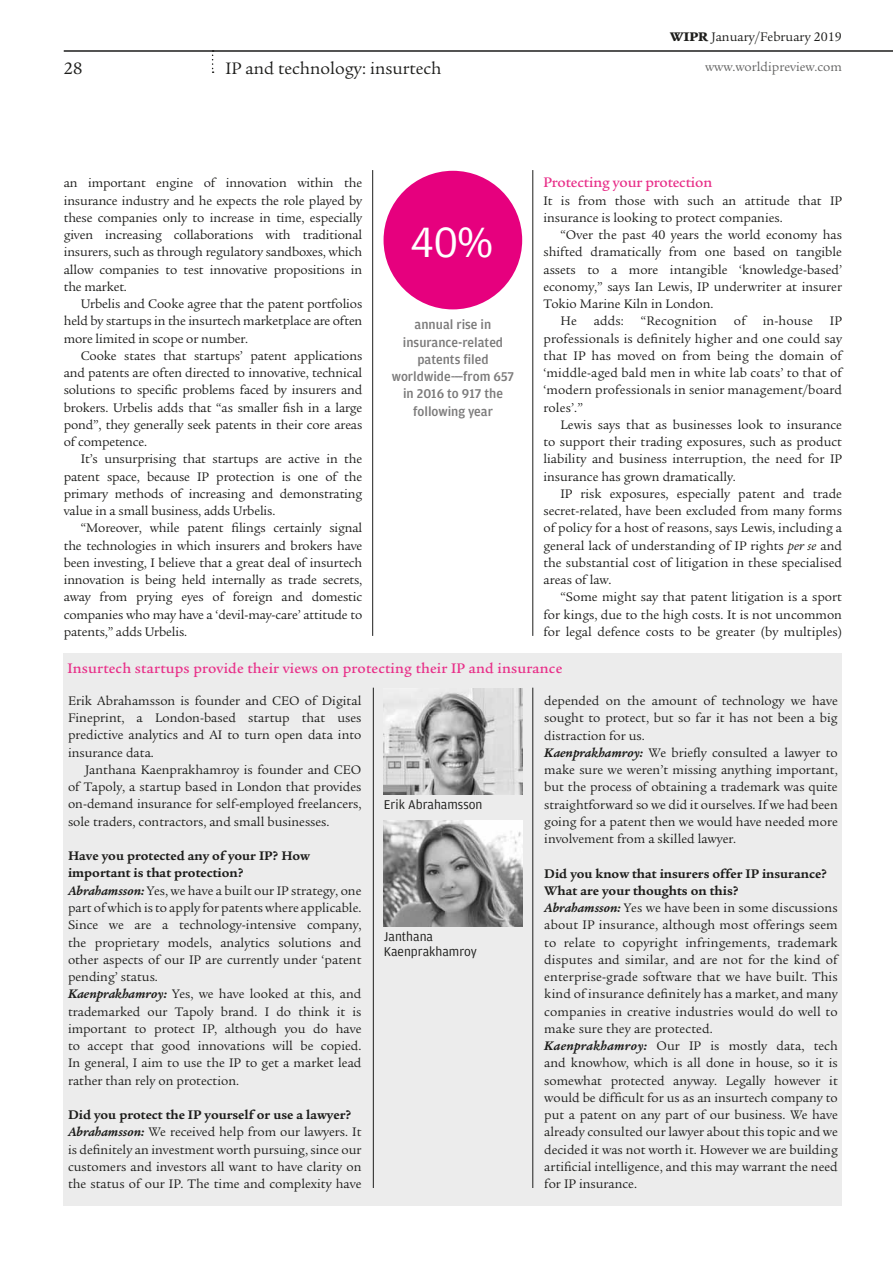
<style>
.page{position:relative;width:893px;height:1263px;background:#fff}
.page>*{position:absolute;margin:0;border:0;box-sizing:border-box;transform-origin:0 0}
.t1{font:45px "Amplitude";color:#fff}
.t2{font:18px "Legacy Serif";color:#1d1d1b}
.t3{font:500 15px "Legacy Serif";letter-spacing:.01em;color:#e83089}
.t4{font:500 15px "Legacy Serif";letter-spacing:-.01em;color:#e83089}
.t5{font:13.5px/17.2px "Legacy Serif";color:#1d1d1b;text-align:justify}
.t6{font:500 13.5px/17.2px "Amplitude";color:#7c7b7b;text-align:center}
.t7{font:13.5px/15px "Amplitude";color:#1d1d1b}
.t8{font:13.5px "Legacy Serif";color:#646463}
.s1{font-weight:900}
.s2{font-size:10.8px}
.s3{font-style:italic}
.s4{font-weight:700}
.s5{font-weight:700;font-style:italic}
</style>
<div class="page">
<svg style="left:212px;top:54px;width:2px;height:19px"></svg>
<div style="left:64px;top:653px;width:778px;height:552px;background:#ececec"></div>
<hr style="left:64px;top:50px;width:829px;height:2px;background:#1d1d1b">
<hr style="left:532px;top:170px;width:1px;height:466px;background:#1d1d1b">
<hr style="left:372px;top:170px;width:1px;height:466px;background:#1d1d1b">
<hr style="left:532px;top:688px;width:1px;height:500px;background:#1d1d1b">
<hr style="left:373px;top:688px;width:1px;height:500px;background:#1d1d1b">
<img style="left:383px;top:688px;width:139px;height:106px">
<img style="left:383px;top:821px;width:139px;height:106px">
<div style="left:383px;top:171px;width:139px;height:138px;background:#e6007e;border-radius:50%"></div>
<h2 class="t2" style="left:64px;top:61px;width:20px">28</h2>
<h2 class="t2" style="left:225px;top:61px;width:218px">IP and technology: insurtech</h2>
<p class="t5" style="left:670px;top:29px;width:173px"><span class="s1">WIPR</span> January/February 2019</p>
<p class="t8" style="left:705px;top:62px;width:138px">www.worldipreview.com</p>
<p class="t5" style="left:64px;top:176px;width:300px">an important engine of innovation within the insurance industry and he expects the role played by these companies only to increase in time, especially given increasing collaborations with traditional insurers, such as through regulatory sandboxes, which allow companies to test innovative propositions in the market.</p>
<p class="t5" style="left:64px;top:296px;width:300px;text-indent:17px">Urbelis and Cooke agree that the patent portfolios held by startups in the insurtech marketplace are often more limited in scope or number.</p>
<p class="t5" style="left:64px;top:348px;width:300px;text-indent:17px">Cooke states that startups’ patent applications and patents are often directed to innovative, technical solutions to specific problems faced by insurers and brokers. Urbelis adds that “as smaller fish in a large pond”, they generally seek patents in their core areas of competence.</p>
<p class="t5" style="left:64px;top:452px;width:300px;text-indent:17px">It’s unsurprising that startups are active in the patent space, because IP protection is one of the primary methods of increasing and demonstrating value in a small business, adds Urbelis.</p>
<p class="t5" style="left:64px;top:521px;width:300px;text-indent:17px">“Moreover, while patent filings certainly signal the technologies in which insurers and brokers have been investing, I believe that a great deal of insurtech innovation is being held internally as trade secrets, away from prying eyes of foreign and domestic companies who may have a ‘devil-may-care’ attitude to patents,” adds Urbelis.</p>
<h1 class="t1" style="left:410px;top:225px;width:85px">40%</h1>
<p class="t6" style="left:392px;top:317px;width:124px">annual rise in insurance-related patents filed worldwide<span class="s2">----</span>from 657 in 2016 to 917 the following year</p>
<p class="t4" style="left:543px;top:177px;width:170px">Protecting your protection</p>
<p class="t5" style="left:543px;top:193px;width:300px">It is from those with such an attitude that IP insurance is looking to protect companies.</p>
<p class="t5" style="left:560px;top:227px;width:283px">“Over the past 40 years the world economy has</p>
<p class="t5" style="left:543px;top:245px;width:300px">shifted dramatically from one based on tangible</p>
<p class="t5" style="left:543px;top:262px;width:300px">assets to a more intangible ‘knowledge-based’</p>
<p class="t5" style="left:543px;top:279px;width:300px">economy,” says Ian Lewis, IP underwriter at insurer</p>
<p class="t5" style="left:543px;top:296px;width:172px">Tokio Marine Kiln in London.</p>
<p class="t5" style="left:560px;top:314px;width:18px">He</p>
<p class="t5" style="left:594px;top:314px;width:32px">adds:</p>
<p class="t5" style="left:641px;top:314px;width:78px">“Recognition</p>
<p class="t5" style="left:734px;top:314px;width:13px">of</p>
<p class="t5" style="left:763px;top:314px;width:52px">in-house</p>
<p class="t5" style="left:543px;top:314px;width:300px;text-indent:286px">IP professionals is definitely higher and one could say that IP has moved on from being the domain of ‘middle-aged bald men in white lab coats’ to that of ‘modern professionals in senior management/board roles’.”</p>
<p class="t5" style="left:543px;top:417px;width:300px;text-indent:17px">Lewis says that as businesses look to insurance to support their trading exposures, such as product liability and business interruption, the need for IP insurance has grown dramatically.</p>
<p class="t5" style="left:543px;top:486px;width:300px;text-indent:17px">IP risk exposures, especially patent and trade secret-related, have been excluded from many forms of policy for a host of reasons, says Lewis, including a general lack of understanding of IP rights <span class="s3">per se</span> and the substantial cost of litigation in these specialised areas of law.</p>
<p class="t5" style="left:543px;top:590px;width:300px;text-indent:17px">“Some might say that patent litigation is a sport for kings, due to the high costs. It is not uncommon for legal defence costs to be greater (by multiples)</p>
<p class="t3" style="left:67px;top:662px;width:496px">Insurtech startups provide their views on protecting their IP and insurance</p>
<p class="t5" style="left:68px;top:693px;width:295px">Erik Abrahamsson is founder and CEO of Digital Fineprint, a London-based startup that uses predictive analytics and AI to turn open data into insurance data.</p>
<p class="t5" style="left:68px;top:762px;width:295px;text-indent:17px">Janthana Kaenprakhamroy is founder and CEO of Tapoly, a startup based in London that provides on-demand insurance for self-employed freelancers, sole traders, contractors, and small businesses.</p>
<p class="t5" style="left:68px;top:848px;width:295px;text-align:left"><span class="s4">Have you protected any of your IP? How important is that protection?<br></span><span class="s5">Abrahamsson:</span> Yes, we have a built our IP strategy, one part of which is to apply for patents where applicable.<br>Since we are a technology-intensive company, the proprietary models, analytics solutions and other aspects of our IP are currently under ‘patent pending’ status.<br><span class="s5">Kaenprakhamroy:</span> Yes, we have looked at this, and trademarked our Tapoly brand. I do think it is important to protect IP, although you do have to accept that good innovations will be copied.<br>In general, I aim to use the IP to get a market lead rather than rely on protection.</p>
<p class="t5" style="left:68px;top:1107px;width:295px;text-align:left"><span class="s4">Did you protect the IP yourself or use a lawyer?<br></span><span class="s5">Abrahamsson:</span> We received help from our lawyers. It is definitely an investment worth pursuing, since our customers and investors all want to have clarity on the status of our IP. The time and complexity have</p>
<p class="t7" style="left:384px;top:798px;width:100px">Erik Abrahamsson</p>
<p class="t7" style="left:384px;top:929px;width:95px">Janthana<br>Kaenprakhamroy</p>
<p class="t5" style="left:544px;top:693px;width:295px;text-align:left">depended on the amount of technology we have sought to protect, but so far it has not been a big distraction for us.<br><span class="s5">Kaenprakhamroy:</span> We briefly consulted a lawyer to make sure we weren’t missing anything important, but the process of obtaining a trademark was quite straightforward so we did it ourselves. If we had been going for a patent then we would have needed more involvement from a skilled lawyer.</p>
<p class="t5" style="left:544px;top:866px;width:295px;text-align:left"><span class="s4">Did you know that insurers offer IP insurance?<br>What are your thoughts on this?<br></span><span class="s5">Abrahamsson:</span> Yes we have been in some discussions about IP insurance, although most offerings seem to relate to copyright infringements, trademark disputes and similar, and are not for the kind of enterprise-grade software that we have built. This kind of insurance definitely has a market, and many companies in creative industries would do well to make sure they are protected.<br><span class="s5">Kaenprakhamroy:</span> Our IP is mostly data, tech and knowhow, which is all done in house, so it is somewhat protected anyway. Legally however it would be difficult for us as an insurtech company to put a patent on any part of our business. We have already consulted our lawyer about this topic and we decided it was not worth it. However we are building artificial intelligence, and this may warrant the need for IP insurance.</p>
</div>
